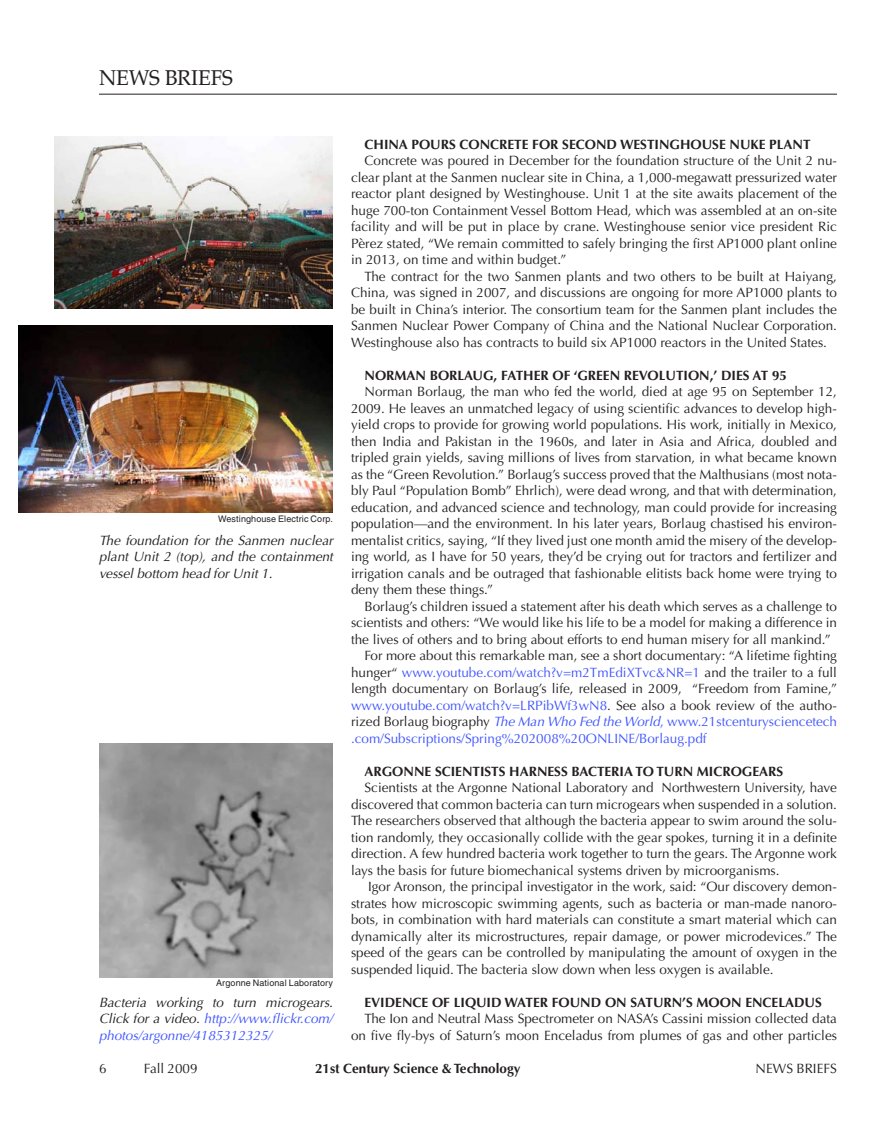
<style>
.page{position:relative;width:891px;height:1134px;background:#fff}
.page>*{position:absolute;margin:0;border:0;box-sizing:border-box;transform-origin:0 0}
._24ptHead{font:21px "Palatino";letter-spacing:-.01em;color:#231f20}
.TextNoIndent{font:13.5px/16.5px "Optima";color:#231f20;text-align:justify}
.t1{font:700 13.5px "Optima";color:#231f20}
.Captions{font:italic 13.5px/16.5px "Optima";color:#4055ff;text-align:justify}
.Captions-2{font:italic 13.5px/16.5px "Optima";color:#231f20;text-align:justify}
.PixCredit{font:9px "Helvetica";letter-spacing:.01em;color:#231f20}
.s1{color:#231f20}
.s2{color:#4055ff}
.s3{font-style:italic;color:#4055ff}
</style>
<div class="page">
<hr style="left:99px;top:94px;width:738px;height:1px;background:#231f20">
<img style="left:99px;top:743px;width:234px;height:234px">
<img style="left:54px;top:136px;width:279px;height:172px">
<img style="left:18px;top:325px;width:315px;height:188px">
<p class="_24ptHead" style="left:99px;top:65px;width:136px">NEWS BRIEFS</p>
<p class="PixCredit" style="left:218px;top:514px;width:116px">Westinghouse Electric Corp.</p>
<p class="Captions-2" style="left:99px;top:532px;width:236px">The foundation for the Sanmen nuclear plant Unit 2 (top), and the containment vessel bottom head for Unit 1.</p>
<p class="PixCredit" style="left:216px;top:978px;width:118px">Argonne National Laboratory</p>
<p class="Captions" style="left:99px;top:994px;width:236px"><span class="s1">Bacteria working to turn microgears.<br>Click for a video.</span> http://www.flickr.com/ photos/argonne/4185312325/</p>
<p class="t1" style="left:364px;top:136px;width:448px">CHINA POURS CONCRETE FOR SECOND WESTINGHOUSE NUKE PLANT</p>
<p class="TextNoIndent" style="left:351px;top:152px;width:488px;text-indent:14px">Concrete was poured in December for the foundation structure of the Unit 2 nu&shy;clear plant at the Sanmen nuclear site in China, a 1,000-megawatt pressurized water reactor plant designed by Westinghouse. Unit 1 at the site awaits placement of the huge 700-ton Containment Vessel Bottom Head, which was assembled at an on-site facility and will be put in place by crane. Westinghouse senior vice president Ric Pèrez stated, “We remain committed to safely bringing the first AP1000 plant online in 2013, on time and within budget.”</p>
<p class="TextNoIndent" style="left:351px;top:268px;width:487px;text-indent:14px">The contract for the two Sanmen plants and two others to be built at Haiyang, China, was signed in 2007, and discussions are ongoing for more AP1000 plants to be built in China’s interior. The consortium team for the Sanmen plant includes the Sanmen Nuclear Power Company of China and the National Nuclear Corporation.<br>Westinghouse also has contracts to build six AP1000 reactors in the United States.</p>
<p class="t1" style="left:364px;top:367px;width:424px">NORMAN BORLAUG, FATHER OF ‘GREEN REVOLUTION,’ DIES AT 95</p>
<p class="TextNoIndent" style="left:351px;top:383px;width:488px;text-indent:14px">Norman Borlaug, the man who fed the world, died at age 95 on September 12, 2009. He leaves an unmatched legacy of using scientific advances to develop high&shy;yield crops to provide for growing world populations. His work, initially in Mexico, then India and Pakistan in the 1960s, and later in Asia and Africa, doubled and tripled grain yields, saving millions of lives from starvation, in what became known as the “Green Revolution.” Borlaug’s success proved that the Malthusians (most nota&shy;bly Paul “Population Bomb” Ehrlich), were dead wrong, and that with determination, education, and advanced science and technology, man could provide for increasing population—and the environment. In his later years, Borlaug chastised his environ&shy;mentalist critics, saying, “If they lived just one month amid the misery of the develop&shy;ing world, as I have for 50 years, they’d be crying out for tractors and fertilizer and irrigation canals and be outraged that fashionable elitists back home were trying to deny them these things.”</p>
<p class="TextNoIndent" style="left:351px;top:598px;width:488px;text-indent:14px">Borlaug’s children issued a statement after his death which serves as a challenge to scientists and others: “We would like his life to be a model for making a difference in the lives of others and to bring about efforts to end human misery for all mankind.”</p>
<p class="TextNoIndent" style="left:351px;top:647px;width:488px;text-indent:14px">For more about this remarkable man, see a short documentary: “A lifetime fighting hunger“ <span class="s2">www.youtube.com/watch?v=m2TmEdiXTvc&amp;NR=1</span> and the trailer to a full length documentary on Borlaug’s life, released in 2009, “Freedom from Famine,” <span class="s2">www.youtube.com/watch?v=LRPibWf3wN8</span>. See also a book review of the autho&shy;rized Borlaug biography <span class="s3">The Man Who Fed the World</span><span class="s2">, www.21stcenturysciencetech .com/Subscriptions/Spring%202008%20ONLINE/Borlaug.pdf</span></p>
<p class="t1" style="left:364px;top:763px;width:420px">ARGONNE SCIENTISTS HARNESS BACTERIA TO TURN MICROGEARS</p>
<p class="TextNoIndent" style="left:351px;top:779px;width:488px;text-indent:14px">Scientists at the Argonne National Laboratory and Northwestern University, have discovered that common bacteria can turn microgears when suspended in a solution.<br>The researchers observed that although the bacteria appear to swim around the solu&shy;tion randomly, they occasionally collide with the gear spokes, turning it in a definite direction. A few hundred bacteria work together to turn the gears. The Argonne work lays the basis for future biomechanical systems driven by microorganisms.</p>
<p class="TextNoIndent" style="left:351px;top:878px;width:488px;text-indent:17px">Igor Aronson, the principal investigator in the work, said: “Our discovery demon&shy;strates how microscopic swimming agents, such as bacteria or man-made nanoro&shy;bots, in combination with hard materials can constitute a smart material which can dynamically alter its microstructures, repair damage, or power microdevices.” The speed of the gears can be controlled by manipulating the amount of oxygen in the suspended liquid. The bacteria slow down when less oxygen is available.</p>
<p class="t1" style="left:364px;top:994px;width:459px">EVIDENCE OF LIQUID WATER FOUND ON SATURN’S MOON ENCELADUS</p>
<p class="TextNoIndent" style="left:351px;top:1010px;width:488px;text-align:right">The Ion and Neutral Mass Spectrometer on NASA’s Cassini mission collected data on five fly-bys of Saturn’s moon Enceladus from plumes of gas and other particles</p>
<p class="TextNoIndent" style="left:144px;top:1060px;width:55px">Fall 2009</p>
<p class="t1" style="left:315px;top:1060px;width:207px">21st Century Science &amp; Technology</p>
<p class="TextNoIndent" style="left:756px;top:1060px;width:83px">NEWS BRIEFS</p>
</div>
